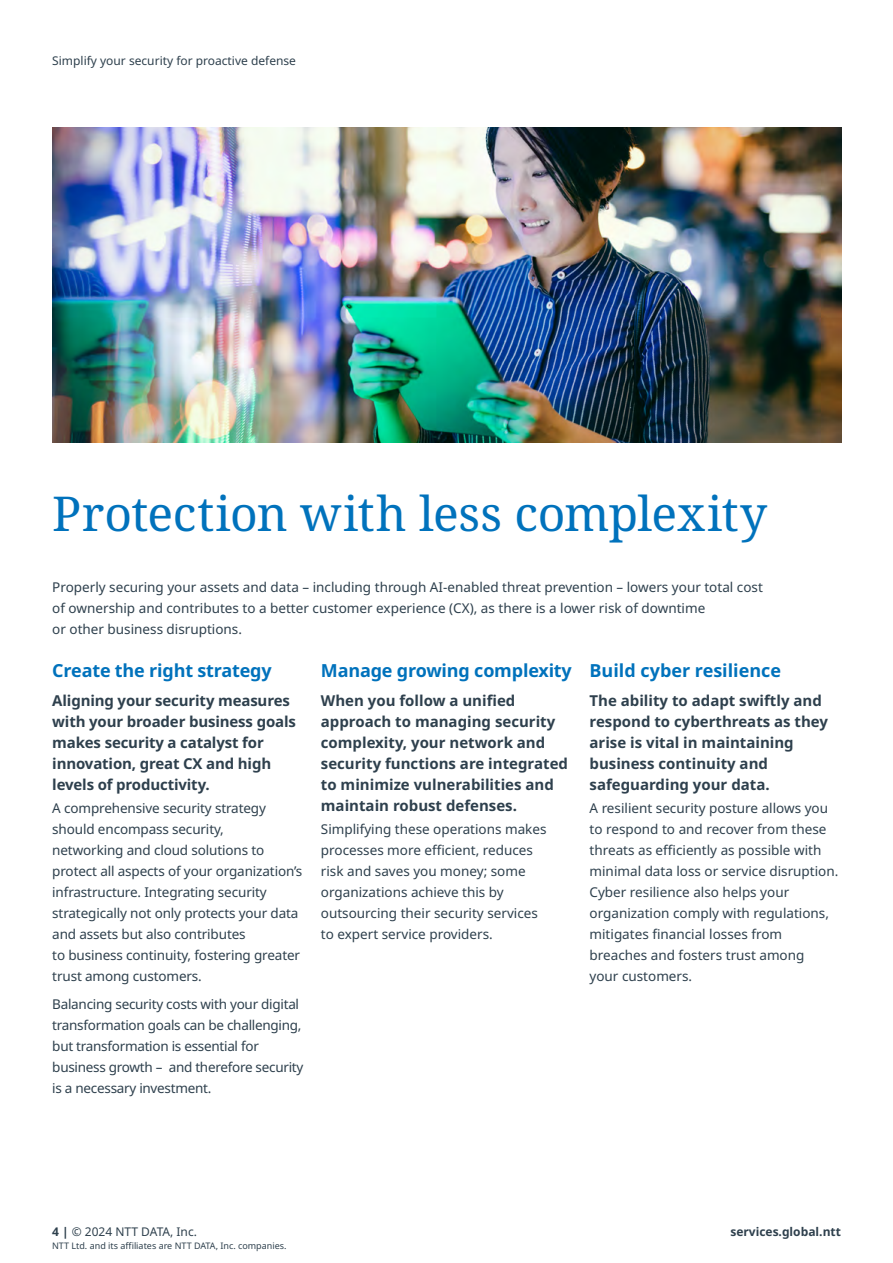
<style>
.page{position:relative;width:893px;height:1263px;background:#fff}
.page>*{position:absolute;margin:0;border:0;box-sizing:border-box;transform-origin:0 0}
.t1{font:48px "Noto Serif";letter-spacing:-.01em;color:#0072bc}
.t2{font:700 18px "Noto Sans";letter-spacing:-.01em;color:#0072bc}
.t3{font:700 15px/21px "Noto Sans";color:#2e404d}
.t4{font:13.5px/21px "Noto Sans";color:#2e404d}
.t5{font:13.5px/21px "Noto Sans";letter-spacing:-.02em;color:#2e404d}
.t6{font:12px "Noto Sans";color:#2e404d}
.t7{font:700 12px "Noto Sans";color:#2e404d}
.t8{font:9px "Noto Sans";color:#2e404d}
.s1{font-weight:700}
</style>
<div class="page">
<img style="left:52px;top:128px;width:789px;height:314px">
<p class="t6" style="left:52px;top:54px;width:245px">Simplify your security for proactive defense</p>
<h1 class="t1" style="left:52px;top:481px;width:716px">Protection with less complexity</h1>
<p class="t4" style="left:52px;top:577px;width:712px">Properly securing your assets and data – including through AI-enabled threat prevention – lowers your total cost of ownership and contributes to a better customer experience (CX), as there is a lower risk of downtime<br>or other business disruptions.</p>
<h2 class="t2" style="left:52px;top:660px;width:221px">Create the right strategy</h2>
<p class="t3" style="left:52px;top:690px;width:245px">Aligning your security measures with your broader business goals makes security a catalyst for innovation, great CX and high levels of productivity.</p>
<p class="t4" style="left:52px;top:798px;width:252px">A comprehensive security strategy should encompass security,<br>networking and cloud solutions to protect all aspects of your organization’s infrastructure. Integrating security strategically not only protects your data and assets but also contributes<br>to business continuity, fostering greater trust among customers.</p>
<p class="t5" style="left:52px;top:993px;width:253px">Balancing security costs with your digital transformation goals can be challenging, but transformation is essential for business growth – and therefore security is a necessary investment.</p>
<h2 class="t2" style="left:321px;top:660px;width:252px">Manage growing complexity</h2>
<p class="t3" style="left:321px;top:690px;width:249px">When you follow a unified approach to managing security complexity, your network and security functions are integrated to minimize vulnerabilities and maintain robust defenses.</p>
<p class="t4" style="left:321px;top:819px;width:227px">Simplifying these operations makes processes more efficient, reduces risk and saves you money; some organizations achieve this by outsourcing their security services to expert service providers.</p>
<h2 class="t2" style="left:589px;top:660px;width:193px">Build cyber resilience</h2>
<p class="t3" style="left:589px;top:690px;width:240px">The ability to adapt swiftly and respond to cyberthreats as they arise is vital in maintaining business continuity and safeguarding your data.</p>
<p class="t4" style="left:589px;top:798px;width:250px">A resilient security posture allows you to respond to and recover from these threats as efficiently as possible with minimal data loss or service disruption.<br>Cyber resilience also helps your organization comply with regulations, mitigates financial losses from breaches and fosters trust among<br>your customers.</p>
<p class="t6" style="left:52px;top:1225px;width:146px"><span class="s1">4 |</span> © 2024 NTT DATA, Inc.</p>
<p class="t8" style="left:52px;top:1240px;width:236px">NTT Ltd. and its affiliates are NTT DATA, Inc. companies.</p>
<p class="t7" style="left:730px;top:1225px;width:112px">services.global.ntt</p>
</div>
